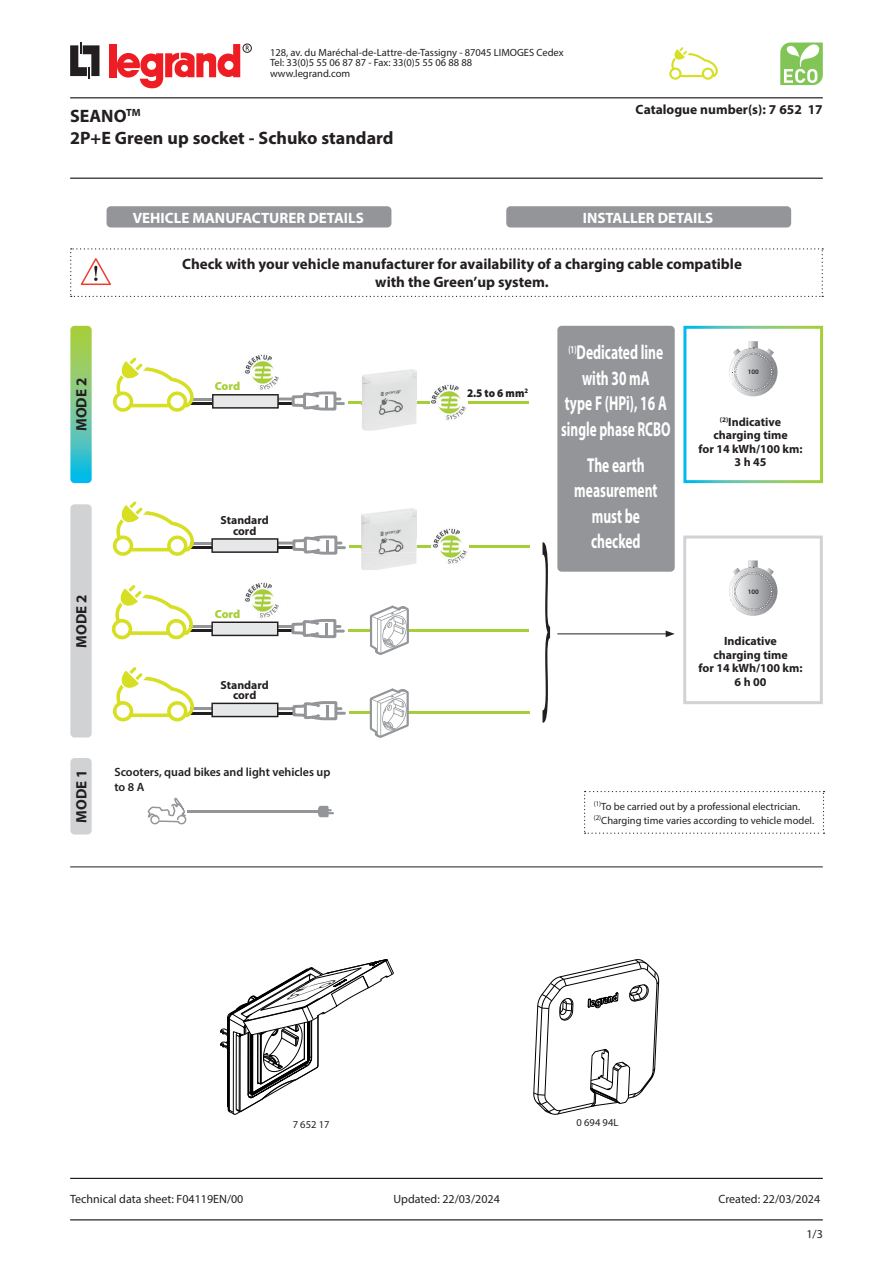
<style>
.page{position:relative;width:893px;height:1263px;background:#fff}
.page>*{position:absolute;margin:0;border:0;box-sizing:border-box;transform-origin:0 0}
.t1{font:700 20.25px/25.5px "Myriad Pro";color:#fff;text-align:center;scale:.67 1}
.t2{font:700 20.25px "Myriad Pro";color:#fff;scale:.65 1}
.t3{font:700 18px/21.6px "Myriad Pro";color:#231f20}
.t4{font:700 15px "Myriad Pro";color:#231f20}
.Coordonnées{font:700 15px "Myriad Pro";color:#fff}
.t5{font:700 13.5px "Myriad Pro";color:#231f20}
.t6{font:700 12px "Myriad Pro";color:#231f20}
.t7{font:12px "Myriad Pro";color:#231f20}
.t8{font:600 12px/14.4px "Myriad Pro";color:#231f20}
.t9{font:700 11.7px/10.2px "Myriad Pro";color:#231f20;text-align:center}
.t10{font:900 11.7px "Myriad Pro";color:#231f20;scale:.93 1}
.t11{font:900 11.7px "Myriad Pro";letter-spacing:-.01em;color:#a6ce39}
.t12{font:10.5px/10.5px "Myriad Pro";color:#231f20}
.t13{font:600 6.9px "Myriad Pro";color:#231f20}
.t14{font:600 6.75px "Myriad Pro";color:#231f20}
</style>
<div class="page">
<svg style="left:70px;top:43px;width:30px;height:36px"></svg>
<div style="left:243px;top:44px;width:9px;height:9px;border:1px solid #231f20;border-radius:50%"></div>
<svg style="left:246px;top:46px;width:3px;height:5px"></svg>
<div style="left:109px;top:44px;width:7px;height:33px;background:#ee1d23"></div>
<svg style="left:117px;top:44px;width:123px;height:44px"></svg>
<hr style="left:70px;top:97px;width:753px;height:1px;background:#231f20">
<hr style="left:70px;top:178px;width:753px;height:1px;background:#231f20">
<hr style="left:70px;top:1219px;width:753px;height:1px;background:#231f20">
<hr style="left:70px;top:1178px;width:753px;height:1px;background:#231f20">
<svg style="left:780px;top:43px;width:43px;height:42px"></svg>
<svg style="left:669px;top:47px;width:49px;height:33px"></svg>
<svg style="left:220px;top:959px;width:174px;height:156px"></svg>
<svg style="left:533px;top:959px;width:126px;height:156px"></svg>
<hr style="left:70px;top:866px;width:753px;height:1px;background:#231f20">
<hr style="left:190px;top:398px;width:45px;height:3px;background:#939598">
<hr style="left:190px;top:402px;width:45px;height:3px;background:#231f20">
<svg style="left:729px;top:341px;width:48px;height:55px"></svg>
<svg style="left:113px;top:357px;width:81px;height:55px"></svg>
<hr style="left:348px;top:401px;width:180px;height:3px;background:#a6ce39">
<img style="left:430px;top:384px;width:37px;height:36px">
<svg style="left:212px;top:391px;width:133px;height:20px"></svg>
<img style="left:245px;top:354px;width:34px;height:36px">
<img style="left:362px;top:369px;width:54px;height:31px">
<img style="left:361px;top:400px;width:55px;height:31px">
<div style="left:107px;top:206px;width:284px;height:21px;background:#939598;border-radius:4px"></div>
<svg style="left:70px;top:326px;width:22px;height:157px;background:#74c996"></svg>
<div style="left:70px;top:758px;width:22px;height:76px;background:#d1d2d4;border-radius:4px"></div>
<div style="left:506px;top:206px;width:285px;height:21px;background:#939598;border-radius:4px"></div>
<div style="left:557px;top:326px;width:118px;height:246px;background:#939598;border-radius:4px"></div>
<svg style="left:584px;top:791px;width:240px;height:43px"></svg>
<div style="left:70px;top:504px;width:22px;height:233px;background:#d1d2d4;border-radius:4px"></div>
<svg style="left:70px;top:248px;width:753px;height:49px"></svg>
<svg style="left:318px;top:806px;width:16px;height:11px"></svg>
<svg style="left:148px;top:798px;width:38px;height:26px"></svg>
<hr style="left:187px;top:810px;width:132px;height:3px;background:#939598">
<svg style="left:729px;top:560px;width:48px;height:56px"></svg>
<hr style="left:191px;top:707px;width:44px;height:3px;background:#939598">
<hr style="left:191px;top:712px;width:44px;height:2px;background:#231f20">
<svg style="left:113px;top:667px;width:81px;height:54px"></svg>
<hr style="left:191px;top:542px;width:44px;height:3px;background:#939598">
<hr style="left:191px;top:546px;width:44px;height:3px;background:#231f20">
<svg style="left:113px;top:501px;width:81px;height:55px"></svg>
<hr style="left:349px;top:545px;width:180px;height:3px;background:#a6ce39">
<img style="left:431px;top:528px;width:38px;height:36px">
<div style="left:369px;top:710px;width:38px;height:5px;background:#e6e7e7"></div>
<hr style="left:373px;top:711px;width:156px;height:3px;background:#a6ce39">
<hr style="left:190px;top:625px;width:44px;height:3px;background:#939598">
<hr style="left:190px;top:629px;width:44px;height:3px;background:#231f20">
<svg style="left:112px;top:585px;width:81px;height:54px"></svg>
<hr style="left:374px;top:629px;width:155px;height:3px;background:#a6ce39">
<svg style="left:211px;top:619px;width:134px;height:19px"></svg>
<img style="left:245px;top:582px;width:34px;height:36px">
<svg style="left:211px;top:535px;width:135px;height:20px"></svg>
<svg style="left:211px;top:701px;width:135px;height:19px"></svg>
<hr style="left:348px;top:629px;width:24px;height:3px;background:#a6ce39">
<hr style="left:349px;top:711px;width:23px;height:3px;background:#a6ce39">
<svg style="left:370px;top:605px;width:39px;height:50px"></svg>
<svg style="left:370px;top:688px;width:39px;height:50px"></svg>
<img style="left:361px;top:508px;width:55px;height:62px">
<img style="left:361px;top:544px;width:55px;height:8px">
<img style="left:361px;top:545px;width:55px;height:3px">
<div style="left:683px;top:326px;width:140px;height:157px;border:3px solid #fff"></div>
<div style="left:683px;top:535px;width:140px;height:169px;border:3px solid #d1d2d4"></div>
<svg style="left:542px;top:542px;width:8px;height:181px"></svg>
<hr style="left:557px;top:634px;width:111px;height:1px;background:#231f20">
<svg style="left:666px;top:631px;width:9px;height:6px"></svg>
<p class="t12" style="left:270px;top:47px;width:295px">128, av. du Maréchal-de-Lattre-de-Tassigny - 87045 LIMOGES Cedex<br>Tel: 33(0)5 55 06 87 87 - Fax: 33(0)5 55 06 88 88<br>www.legrand.com</p>
<h2 class="t3" style="left:70px;top:105px;width:325px">SEANO<sup>TM<br></sup>2P+E Green up socket - Schuko standard</h2>
<p class="t5" style="left:636px;top:101px;width:189px">Catalogue number(s): 7 652 17</p>
<p class="Coordonnées" style="left:133px;top:208px;width:233px">VEHICLE MANUFACTURER DETAILS</p>
<p class="Coordonnées" style="left:583px;top:208px;width:132px">INSTALLER DETAILS</p>
<p class="t4" style="left:72px;top:431px;width:55px;rotate:-90deg">MODE 2</p>
<p class="t4" style="left:72px;top:647px;width:55px;rotate:-90deg">MODE 2</p>
<p class="t4" style="left:72px;top:823px;width:55px;rotate:-90deg">MODE 1</p>
<p class="t4" style="left:182px;top:254px;width:561px">Check with your vehicle manufacturer for availability of a charging cable compatible</p>
<p class="t4" style="left:375px;top:272px;width:175px">with the Green’up system.</p>
<p class="t11" style="left:215px;top:379px;width:27px">Cord</p>
<p class="t9" style="left:221px;top:515px;width:50px">Standard cord</p>
<p class="t11" style="left:215px;top:606px;width:27px">Cord</p>
<p class="t9" style="left:221px;top:679px;width:50px">Standard cord</p>
<p class="t8" style="left:114px;top:765px;width:218px">Scooters, quad bikes and light vehicles up to 8 A</p>
<p class="t10" style="left:467px;top:385px;width:67px">2.5 to 6 mm<sup>2</sup></p>
<p class="t1" style="left:568px;top:339px;width:143px"><sup>(1)</sup>Dedicated line with 30 mA</p>
<p class="t1" style="left:565px;top:390px;width:154px">type F (HPi), 16 A</p>
<p class="t2" style="left:561px;top:416px;width:170px">single phase RCBO</p>
<p class="t1" style="left:587px;top:452px;width:87px">The earth</p>
<p class="t1" style="left:574px;top:477px;width:126px">measurement</p>
<p class="t1" style="left:592px;top:503px;width:74px">must be</p>
<p class="t1" style="left:591px;top:528px;width:75px">checked</p>
<p class="t14" style="left:748px;top:367px;width:12px">100</p>
<p class="t6" style="left:720px;top:414px;width:63px"><sup>(2)</sup>Indicative</p>
<p class="t6" style="left:713px;top:427px;width:76px">charging time</p>
<p class="t6" style="left:698px;top:441px;width:106px">for 14 kWh/100 km:</p>
<p class="t6" style="left:735px;top:454px;width:33px">3 h 45</p>
<p class="t13" style="left:748px;top:587px;width:13px">100</p>
<p class="t6" style="left:724px;top:633px;width:54px">Indicative</p>
<p class="t6" style="left:713px;top:647px;width:76px">charging time</p>
<p class="t6" style="left:698px;top:660px;width:106px">for 14 kWh/100 km:</p>
<p class="t6" style="left:735px;top:674px;width:33px">6 h 00</p>
<p class="t12" style="left:594px;top:801px;width:208px"><sup>(1)</sup>To be carried out by a professional electrician.</p>
<p class="t12" style="left:594px;top:815px;width:222px"><sup>(2)</sup>Charging time varies according to vehicle model.</p>
<p class="t12" style="left:293px;top:1119px;width:38px">7 652 17</p>
<p class="t12" style="left:577px;top:1117px;width:43px">0 694 94L</p>
<p class="t7" style="left:70px;top:1192px;width:175px">Technical data sheet: F04119EN/00</p>
<p class="t7" style="left:394px;top:1192px;width:108px">Updated: 22/03/2024</p>
<p class="t7" style="left:719px;top:1192px;width:103px">Created: 22/03/2024</p>
<p class="t7" style="left:806px;top:1226px;width:18px">1/3</p>
</div>
